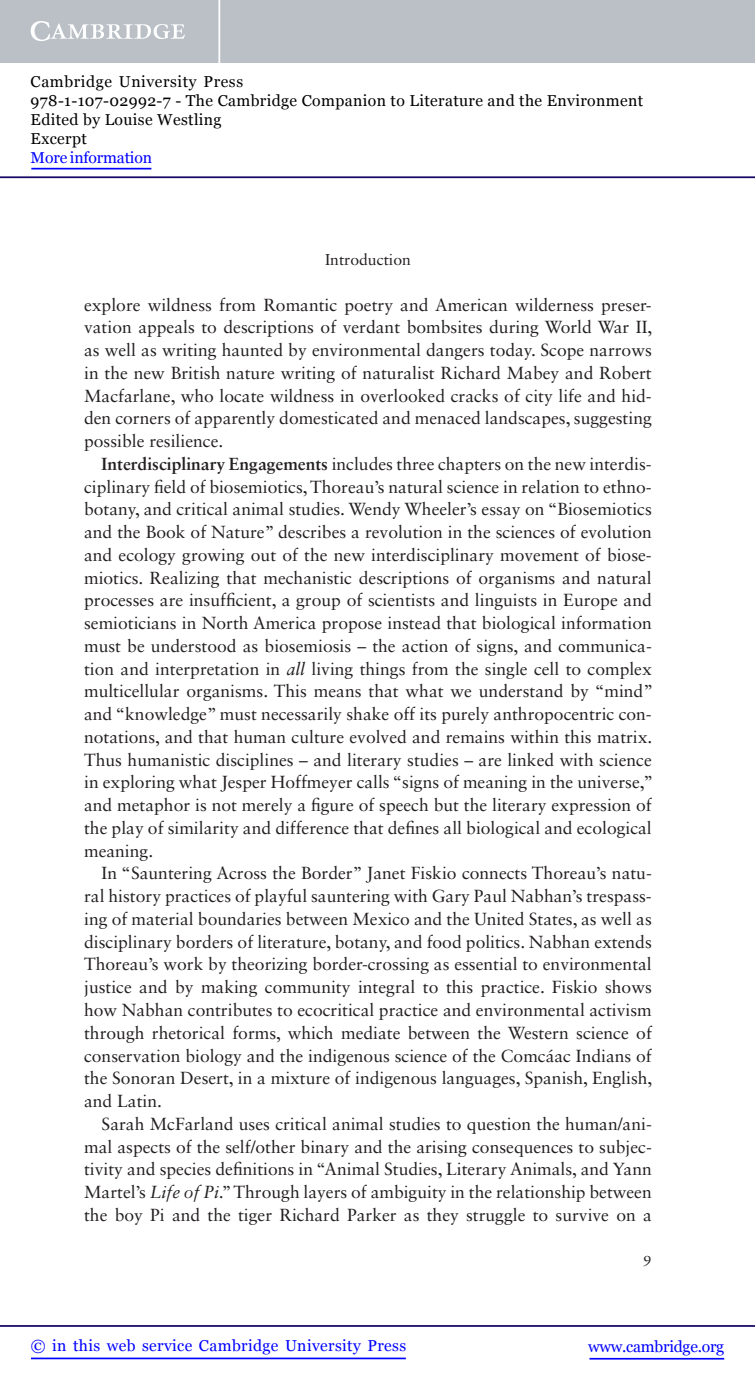
<style>
.page{position:relative;width:755px;height:1385px;background:#fff}
.page>*{position:absolute;margin:0;border:0;box-sizing:border-box;transform-origin:0 0}
.t1{font:17.5px/22.8px "Sabon LT Std";color:#231f20;text-align:justify}
.t2{font:15.75px/18.9px "Georgia";letter-spacing:.025em;color:#000}
.t3{font:15.75px "Georgia";letter-spacing:.025em;color:#00f}
.t4{font:15.75px "Georgia";letter-spacing:-.015em;color:#00f}
.t5{font:15.75px "Georgia";letter-spacing:-.01em;color:#00f}
.t6{font:15.75px "Sabon LT Std";color:#231f20}
.s1{font-weight:700}
.s2{font-style:italic}
</style>
<div class="page">
<hr style="left:589px;top:1358px;width:134px;height:1px;background:#00f">
<hr style="left:0;top:1325px;width:754px;height:2px;background:#150666">
<hr style="left:31px;top:1357px;width:374px;height:2px;background:#00f">
<div style="left:0;top:0;width:754px;height:63px;background:#bac0c6"></div>
<svg style="left:31px;top:21px;width:154px;height:20px"></svg>
<hr style="left:218px;top:0;width:2px;height:63px;background:#fff">
<hr style="left:0;top:176px;width:754px;height:2px;background:#150666">
<hr style="left:31px;top:168px;width:120px;height:1px;background:#00f">
<p class="t2" style="left:31px;top:72px;width:613px">Cambridge University Press<br>978-1-107-02992-7 - The Cambridge Companion to Literature and the Environment Edited by Louise Westling<br>Excerpt</p>
<p class="t5" style="left:31px;top:148px;width:123px">More information</p>
<p class="t6" style="left:325px;top:253px;width:87px">Introduction</p>
<p class="t1" style="left:84px;top:295px;width:569px">explore wildness from Romantic poetry and American wilderness preser&shy;vation appeals to descriptions of verdant bombsites during World War II, as well as writing haunted by environmental dangers today. Scope narrows in the new British nature writing of naturalist Richard Mabey and Robert Macfarlane, who locate wildness in overlooked cracks of city life and hid&shy;den corners of apparently domesticated and menaced landscapes, suggesting possible resilience.</p>
<p class="t1" style="left:84px;top:454px;width:570px;text-indent:18px"><span class="s1">Interdisciplinary Engagements</span> includes three chapters on the new interdis&shy;ciplinary field of biosemiotics, Thoreau’s natural science in relation to ethno&shy;botany, and critical animal studies. Wendy Wheeler’s essay on “Biosemiotics and the Book of Nature” describes a revolution in the sciences of evolution and ecology growing out of the new interdisciplinary movement of biose&shy;miotics. Realizing that mechanistic descriptions of organisms and natural processes are insufficient, a group of scientists and linguists in Europe and semioticians in North America propose instead that biological information must be understood as biosemiosis – the action of signs, and communica&shy;tion and interpretation in <span class="s2">all</span> living things from the single cell to complex multicellular organisms. This means that what we understand by “mind” and “knowledge” must necessarily shake off its purely anthropocentric con&shy;notations, and that human culture evolved and remains within this matrix.<br>Thus humanistic disciplines – and literary studies – are linked with science in exploring what Jesper Hoffmeyer calls “signs of meaning in the universe,” and metaphor is not merely a figure of speech but the literary expression of the play of similarity and difference that defines all biological and ecological meaning.</p>
<p class="t1" style="left:84px;top:864px;width:569px;text-indent:18px">In “Sauntering Across the Border” Janet Fiskio connects Thoreau’s natu&shy;ral history practices of playful sauntering with Gary Paul Nabhan’s trespass&shy;ing of material boundaries between Mexico and the United States, as well as disciplinary borders of literature, botany, and food politics. Nabhan extends Thoreau’s work by theorizing border-crossing as essential to environmental justice and by making community integral to this practice. Fiskio shows how Nabhan contributes to ecocritical practice and environmental activism through rhetorical forms, which mediate between the Western science of conservation biology and the indigenous science of the Comc á ac Indians of the Sonoran Desert, in a mixture of indigenous languages, Spanish, English, and Latin.</p>
<p class="t1" style="left:84px;top:1114px;width:569px;text-indent:18px">Sarah McFarland uses critical animal studies to question the human/ani&shy;mal aspects of the self/other binary and the arising consequences to subjec&shy;tivity and species definitions in “Animal Studies, Literary Animals, and Yann Martel’s <span class="s2">Life of Pi</span>.” Through layers of ambiguity in the relationship between the boy Pi and the tiger Richard Parker as they struggle to survive on a</p>
<p class="t6" style="left:642px;top:1251px;width:10px">9</p>
<p class="t3" style="left:31px;top:1337px;width:376px">© in this web service Cambridge University Press</p>
<p class="t4" style="left:587px;top:1337px;width:137px">www.cambridge.org</p>
</div>
